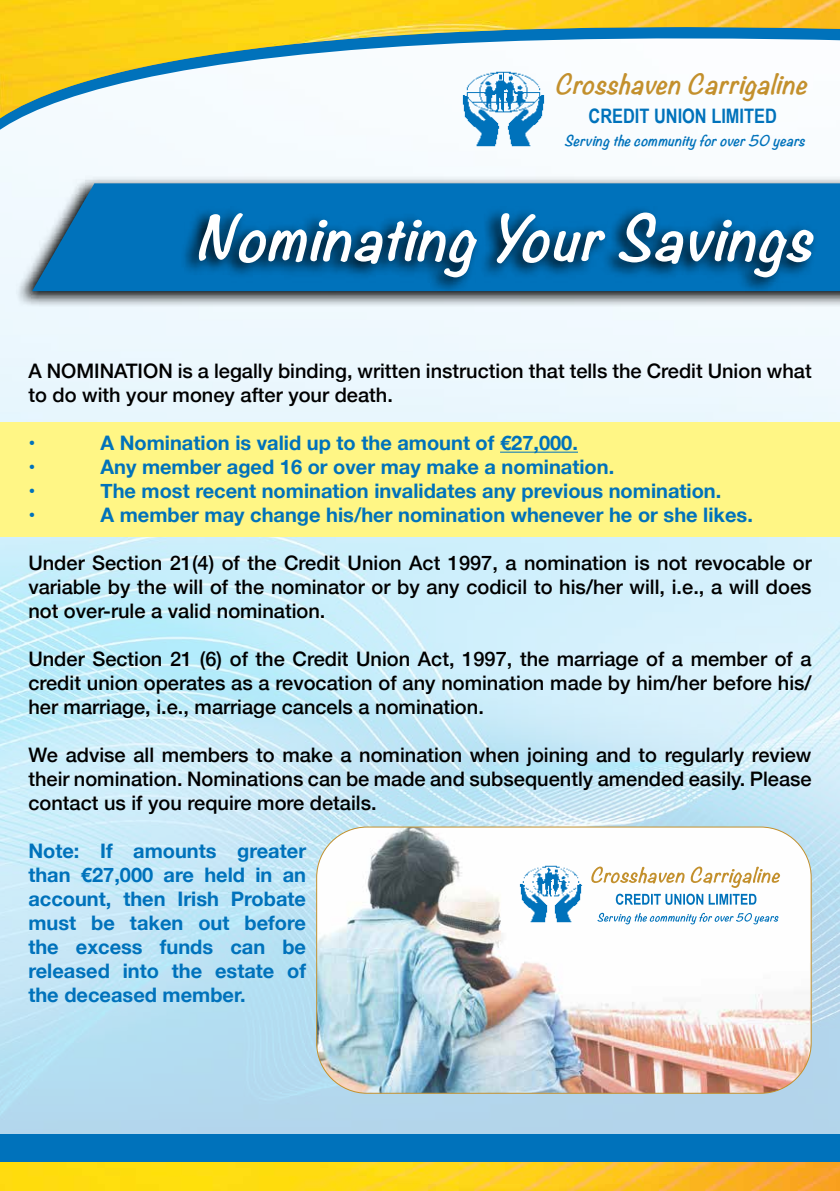
<style>
.page{position:relative;width:840px;height:1191px;background:#fff}
.page>*{position:absolute;margin:0;border:0;box-sizing:border-box;transform-origin:0 0}
.t1{font:italic 700 56px "Noteworthy";color:#fff}
.t2{font:italic 700 24.4px "Noteworthy";color:#c3902d}
.t3{font:500 20px/24px "Helvetica Neue";color:#000;text-align:justify}
.t4{font:700 20px/24px "Helvetica Neue";color:#0072bb;text-align:justify}
.t5{font:700 20px "Arial Narrow";color:#0072bb}
.t6{font:italic 700 13.4px "Noteworthy";color:#0072bb}
</style>
<div class="page">
<img style="left:0;top:176px;width:839px;height:958px">
<div style="left:0;top:422px;width:839px;height:115px;background:#fff685"></div>
<div style="left:0;top:164px;width:228px;height:12px;background:#f3fafe"></div>
<div style="left:0;top:118px;width:182px;height:46px;background:#f4fafe"></div>
<img style="left:0;top:0;width:839px;height:118px">
<div style="left:0;top:1134px;width:839px;height:57px;background:#0072bb"></div>
<img style="left:0;top:1162px;width:839px;height:29px">
<img style="left:461px;top:68px;width:84px;height:79px">
<svg style="left:15px;top:175px;width:824px;height:132px"></svg>
<svg style="left:32px;top:183px;width:807px;height:108px;background:#167cbd"></svg>
<svg style="left:180px;top:205px;width:638px;height:88px;background:#015b96"></svg>
<hr style="left:500px;top:451px;width:77px;height:1px;background:#0072bb">
<img style="left:316px;top:827px;width:494px;height:266px">
<img style="left:519px;top:863px;width:63px;height:61px">
<svg style="left:597px;top:912px;width:181px;height:12px"></svg>
<svg style="left:591px;top:866px;width:188px;height:38px"></svg>
<p class="t2" style="left:554px;top:62px;width:265px">CrosshavenCarrigaline</p>
<p class="t5" style="left:588px;top:101px;width:190px">CREDIT UNION LIMITED</p>
<p class="t6" style="left:563px;top:128px;width:248px">Servingthecommunityforover50years</p>
<h1 class="t1" style="left:195px;top:189px;width:643px">NominatingYourSavings</h1>
<p class="t3" style="left:28px;top:357px;width:784px">A NOMINATION is a legally binding, written instruction that tells the Credit Union what to do with your money after your death.</p>
<p class="t4" style="left:28px;top:431px;width:8px">•</p>
<p class="t4" style="left:100px;top:431px;width:479px">A Nomination is valid up to the amount of €27,000.</p>
<p class="t4" style="left:28px;top:455px;width:8px">•</p>
<p class="t4" style="left:100px;top:455px;width:515px">Any member aged 16 or over may make a nomination.</p>
<p class="t4" style="left:28px;top:479px;width:8px">•</p>
<p class="t4" style="left:100px;top:479px;width:622px">The most recent nomination invalidates any previous nomination.</p>
<p class="t4" style="left:28px;top:503px;width:8px">•</p>
<p class="t4" style="left:100px;top:503px;width:653px">A member may change his/her nomination whenever he or she likes.</p>
<p class="t3" style="left:28px;top:549px;width:784px">Under Section 21(4) of the Credit Union Act 1997, a nomination is not revocable or variable by the will of the nominator or by any codicil to his/her will, i.e., a will does not over-rule a valid nomination.</p>
<p class="t3" style="left:28px;top:645px;width:784px">Under Section 21 (6) of the Credit Union Act, 1997, the marriage of a member of a credit union operates as a revocation of any nomination made by him/her before his/ her marriage, i.e., marriage cancels a nomination.</p>
<p class="t3" style="left:28px;top:741px;width:784px">We advise all members to make a nomination when joining and to regularly review their nomination. Nominations can be made and subsequently amended easily. Please contact us if you require more details.</p>
<p class="t4" style="left:28px;top:839px;width:279px">Note: If amounts greater than €27,000 are held in an account, then Irish Probate must be taken out before the excess funds can be released into the estate of the deceased member.</p>
</div>
